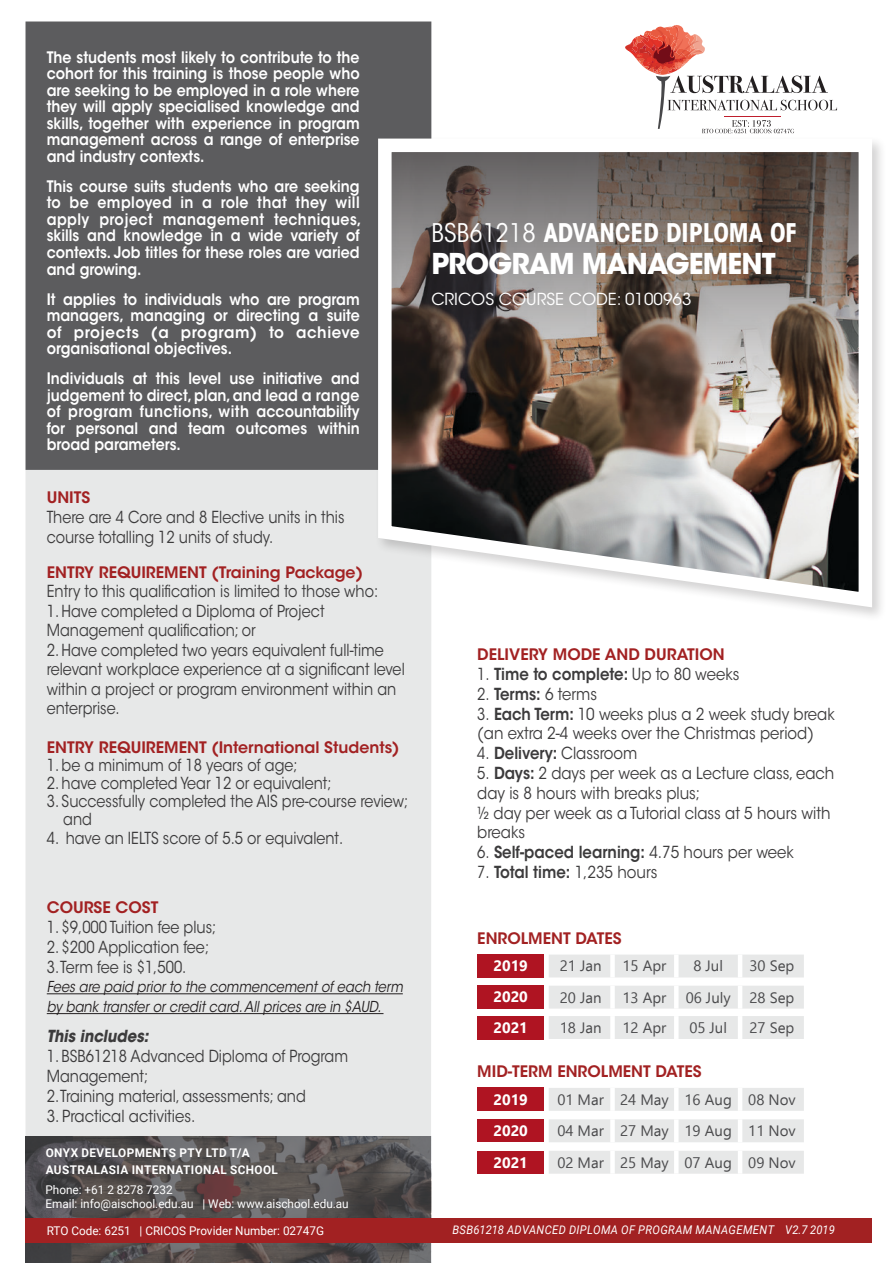
<style>
.page{position:relative;width:893px;height:1263px;background:#fff}
.page>*{position:absolute;margin:0;border:0;box-sizing:border-box;transform-origin:0 0}
.t1{font:700 28.5px "ITC Avant Garde Std";letter-spacing:-.03em;color:#fff}
.t2{font:700 condensed 25.5px "ITC Avant Garde Std";color:#fff}
.t3{font:16.5px/19.8px "ITC Avant Garde Std";color:#3c3b3c;scale:.87 1}
.t4{font:16.5px/19.8px "ITC Avant Garde Std";color:#3c3b3c;scale:.9 1}
.t5{font:600 16.5px "ITC Avant Garde Std";color:#3c3b3c;scale:.9 1}
.t6{font:16.5px "ITC Avant Garde Std";color:#fff}
.t7{font:italic 700 16.5px "ITC Avant Garde Std";color:#3c3b3c;scale:.9 1}
.t8{font:600 15.75px/16.5px "ITC Avant Garde Std";color:#fff;text-align:justify;scale:.9 1}
.t9{font:600 15.75px "ITC Avant Garde Std";color:#a22122}
.t10{font:15px "Ebrima";color:#4a4a4c}
.t11{font:italic 15px "ITC Avant Garde Std";color:#231f20;scale:.87 1}
.t12{font:700 15px "Ebrima";color:#fff}
.t13{font:12px "Roboto";color:#fff}
.t14{font:700 12px "Roboto";letter-spacing:.035em;color:#fff}
.t15{font:italic 12px "Roboto";letter-spacing:.035em;color:#fff;scale:.93 1}
.s1{font-weight:400}
.s2{font-weight:600}
</style>
<div class="page">
<div style="left:26px;top:470px;width:405px;height:793px;background:#e7e8e8"></div>
<img style="left:26px;top:1136px;width:405px;height:127px">
<div style="left:26px;top:1218px;width:846px;height:24px;background:#a22122"></div>
<div style="left:26px;top:22px;width:405px;height:448px;background:#5c5c5e"></div>
<div style="left:375px;top:136px;width:512px;height:486px;background:#231f20;opacity:.2"></div>
<img style="left:371px;top:132px;width:508px;height:483px">
<hr style="left:47px;top:993px;width:356px;height:1px;background:#231f20">
<hr style="left:47px;top:1013px;width:336px;height:1px;background:#231f20">
<div style="left:549px;top:954px;width:255px;height:23px;background:#e7e8e8"></div>
<div style="left:610px;top:954px;width:5px;height:23px;background:#fff"></div>
<div style="left:674px;top:954px;width:5px;height:23px;background:#fff"></div>
<hr style="left:738px;top:954px;width:4px;height:23px;background:#fff">
<div style="left:477px;top:954px;width:67px;height:24px;background:#af1422"></div>
<div style="left:549px;top:986px;width:255px;height:22px;background:#e7e8e8"></div>
<div style="left:610px;top:986px;width:5px;height:22px;background:#fff"></div>
<div style="left:674px;top:986px;width:5px;height:22px;background:#fff"></div>
<hr style="left:738px;top:986px;width:4px;height:22px;background:#fff">
<div style="left:477px;top:985px;width:67px;height:23px;background:#af1422"></div>
<div style="left:549px;top:1016px;width:255px;height:23px;background:#e7e8e8"></div>
<div style="left:610px;top:1016px;width:5px;height:23px;background:#fff"></div>
<div style="left:674px;top:1016px;width:5px;height:23px;background:#fff"></div>
<hr style="left:738px;top:1016px;width:4px;height:23px;background:#fff">
<div style="left:477px;top:1016px;width:67px;height:23px;background:#af1422"></div>
<div style="left:549px;top:1119px;width:255px;height:23px;background:#e7e8e8"></div>
<div style="left:610px;top:1119px;width:5px;height:23px;background:#fff"></div>
<div style="left:674px;top:1119px;width:5px;height:23px;background:#fff"></div>
<hr style="left:738px;top:1119px;width:4px;height:23px;background:#fff">
<div style="left:477px;top:1119px;width:67px;height:23px;background:#af1422"></div>
<div style="left:549px;top:1151px;width:255px;height:23px;background:#e7e8e8"></div>
<div style="left:610px;top:1151px;width:5px;height:23px;background:#fff"></div>
<div style="left:674px;top:1151px;width:5px;height:23px;background:#fff"></div>
<hr style="left:738px;top:1151px;width:4px;height:23px;background:#fff">
<div style="left:477px;top:1151px;width:67px;height:23px;background:#af1422"></div>
<div style="left:549px;top:1088px;width:255px;height:23px;background:#e7e8e8"></div>
<div style="left:610px;top:1088px;width:5px;height:23px;background:#fff"></div>
<div style="left:674px;top:1088px;width:5px;height:23px;background:#fff"></div>
<hr style="left:738px;top:1088px;width:4px;height:23px;background:#fff">
<div style="left:477px;top:1088px;width:67px;height:23px;background:#af1422"></div>
<div style="left:622px;top:22px;width:218px;height:114px;background:#fff"></div>
<svg style="left:625px;top:25px;width:212px;height:108px"></svg>
<p class="t8" style="left:47px;top:49px;width:349px">The students most likely to contribute to the cohort for this training is those people who are seeking to be employed in a role where they will apply specialised knowledge and skills, together with experience in program management across a range of enterprise and industry contexts.</p>
<p class="t8" style="left:47px;top:178px;width:351px;text-align:left">This course suits students who are seeking to be employed in a role that they will apply project management techniques, skills and knowledge in a wide variety of contexts. Job titles for these roles are varied and growing.</p>
<p class="t8" style="left:47px;top:290px;width:349px">It applies to individuals who are program managers, managing or directing a suite of projects (a program) to achieve organisational objectives.</p>
<p class="t8" style="left:47px;top:370px;width:349px">Individuals at this level use initiative and judgement to direct, plan, and lead a range of program functions, with accountability for personal and team outcomes within broad parameters.</p>
<p class="t9" style="left:47px;top:487px;width:45px">UNITS</p>
<p class="t3" style="left:47px;top:507px;width:344px">There are 4 Core and 8 Elective units in this course totalling 12 units of study.</p>
<p class="t9" style="left:47px;top:562px;width:318px">ENTRY REQUIREMENT (Training Package)</p>
<p class="t3" style="left:47px;top:581px;width:382px">Entry to this qualification is limited to those who:</p>
<p class="t3" style="left:47px;top:601px;width:321px">1. Have completed a Diploma of Project</p>
<p class="t3" style="left:47px;top:620px;width:242px">Management qualification; or</p>
<p class="t3" style="left:47px;top:640px;width:413px">2. Have completed two years equivalent full-time relevant workplace experience at a significant level within a project or program environment within an enterprise.</p>
<p class="t9" style="left:47px;top:737px;width:354px">ENTRY REQUIREMENT (International Students)</p>
<p class="t3" style="left:47px;top:755px;width:290px">1. be a minimum of 18 years of age;</p>
<p class="t3" style="left:47px;top:773px;width:329px">2. have completed Year 12 or equivalent;</p>
<p class="t3" style="left:63px;top:792px;width:398px;line-height:18px;text-indent:-17px">3. Successfully completed the AIS pre-course review; and</p>
<p class="t3" style="left:47px;top:829px;width:342px">4. have an IELTS score of 5.5 or equivalent.</p>
<p class="t9" style="left:47px;top:898px;width:113px">COURSE COST</p>
<p class="t3" style="left:47px;top:917px;width:196px">1. $9,000 Tuition fee plus;</p>
<p class="t3" style="left:47px;top:937px;width:188px">2. $200 Application fee;</p>
<p class="t3" style="left:47px;top:957px;width:162px">3. Term fee is $1,500.</p>
<p class="t11" style="left:47px;top:978px;width:411px">Fees are paid prior to the commencement of each term</p>
<p class="t11" style="left:47px;top:997px;width:386px">by bank transfer or credit card. All prices are in $AUD.</p>
<p class="t7" style="left:47px;top:1026px;width:115px">This includes:</p>
<p class="t3" style="left:47px;top:1046px;width:348px">1. BSB61218 Advanced Diploma of Program</p>
<p class="t3" style="left:47px;top:1066px;width:118px">Management;</p>
<p class="t3" style="left:47px;top:1086px;width:299px">2. Training material, assessments; and</p>
<p class="t4" style="left:47px;top:1106px;width:167px">3. Practical activities.</p>
<p class="t14" style="left:46px;top:1145px;width:205px">ONYX DEVELOPMENTS PTY LTD T/A</p>
<p class="t14" style="left:46px;top:1161px;width:234px">AUSTRALASIA INTERNATIONAL SCHOOL</p>
<p class="t13" style="left:46px;top:1181px;width:129px">Phone: +61 2 8278 7232</p>
<p class="t13" style="left:46px;top:1196px;width:305px">Email: info@aischool.edu.au | Web: www.aischool.edu.au</p>
<p class="t13" style="left:47px;top:1222px;width:279px">RTO Code: 6251 | CRICOS Provider Number: 02747G</p>
<p class="t2" style="left:431px;top:217px;width:367px"><span class="s1">BSB61218</span> ADVANCED DIPLOMA OF</p>
<p class="t1" style="left:431px;top:245px;width:346px">PROGRAM MANAGEMENT</p>
<p class="t6" style="left:431px;top:289px;width:262px">CRICOS COURSE CODE: 0100963</p>
<p class="t9" style="left:477px;top:644px;width:249px">DELIVERY MODE AND DURATION</p>
<p class="t5" style="left:477px;top:663px;width:293px"><span class="s1">1.</span> Time to complete: <span class="s1">Up to 80 weeks</span></p>
<p class="t3" style="left:477px;top:684px;width:139px">2. <span class="s2">Terms:</span> 6 terms</p>
<p class="t3" style="left:477px;top:704px;width:413px">3. <span class="s2">Each Term:</span> 10 weeks plus a 2 week study break (an extra 2-4 weeks over the Christmas period)</p>
<p class="t3" style="left:477px;top:743px;width:186px">4. <span class="s2">Delivery:</span> Classroom</p>
<p class="t3" style="left:477px;top:763px;width:412px">5. <span class="s2">Days:</span> 2 days per week as a Lecture class, each day is 8 hours with breaks plus;</p>
<p class="t4" style="left:477px;top:803px;width:394px">½ day per week as a Tutorial class at 5 hours with breaks</p>
<p class="t5" style="left:477px;top:842px;width:353px"><span class="s1">6.</span> Self-paced learning: <span class="s1">4.75 hours per week</span></p>
<p class="t3" style="left:477px;top:862px;width:209px">7. <span class="s2">Total time:</span> 1,235 hours</p>
<p class="t9" style="left:477px;top:928px;width:146px">ENROLMENT DATES</p>
<p class="t12" style="left:493px;top:954px;width:36px">2019</p>
<p class="t10" style="left:560px;top:955px;width:43px">21 Jan</p>
<p class="t10" style="left:622px;top:955px;width:45px">15 Apr</p>
<p class="t10" style="left:693px;top:955px;width:31px">8 Jul</p>
<p class="t10" style="left:749px;top:955px;width:46px">30 Sep</p>
<p class="t12" style="left:493px;top:985px;width:36px">2020</p>
<p class="t10" style="left:560px;top:986px;width:43px">20 Jan</p>
<p class="t10" style="left:622px;top:986px;width:45px">13 Apr</p>
<p class="t10" style="left:686px;top:986px;width:47px">06 July</p>
<p class="t10" style="left:749px;top:986px;width:46px">28 Sep</p>
<p class="t12" style="left:493px;top:1015px;width:36px">2021</p>
<p class="t10" style="left:560px;top:1016px;width:43px">18 Jan</p>
<p class="t10" style="left:622px;top:1016px;width:45px">12 Apr</p>
<p class="t10" style="left:689px;top:1016px;width:39px">05 Jul</p>
<p class="t10" style="left:749px;top:1016px;width:46px">27 Sep</p>
<p class="t9" style="left:477px;top:1061px;width:226px">MID-TERM ENROLMENT DATES</p>
<p class="t12" style="left:493px;top:1088px;width:36px">2019</p>
<p class="t10" style="left:557px;top:1088px;width:48px">01 Mar</p>
<p class="t10" style="left:620px;top:1088px;width:50px">24 May</p>
<p class="t10" style="left:685px;top:1088px;width:49px">16 Aug</p>
<p class="t10" style="left:748px;top:1088px;width:49px">08 Nov</p>
<p class="t12" style="left:493px;top:1119px;width:36px">2020</p>
<p class="t10" style="left:557px;top:1120px;width:48px">04 Mar</p>
<p class="t10" style="left:620px;top:1120px;width:50px">27 May</p>
<p class="t10" style="left:685px;top:1120px;width:49px">19 Aug</p>
<p class="t10" style="left:748px;top:1120px;width:49px">11 Nov</p>
<p class="t12" style="left:493px;top:1150px;width:36px">2021</p>
<p class="t10" style="left:557px;top:1151px;width:48px">02 Mar</p>
<p class="t10" style="left:620px;top:1151px;width:50px">25 May</p>
<p class="t10" style="left:685px;top:1151px;width:49px">07 Aug</p>
<p class="t10" style="left:748px;top:1151px;width:49px">09 Nov</p>
<p class="t15" style="left:452px;top:1221px;width:413px">BSB61218 ADVANCED DIPLOMA OF PROGRAM MANAGEMENT V2.7 2019</p>
</div>
